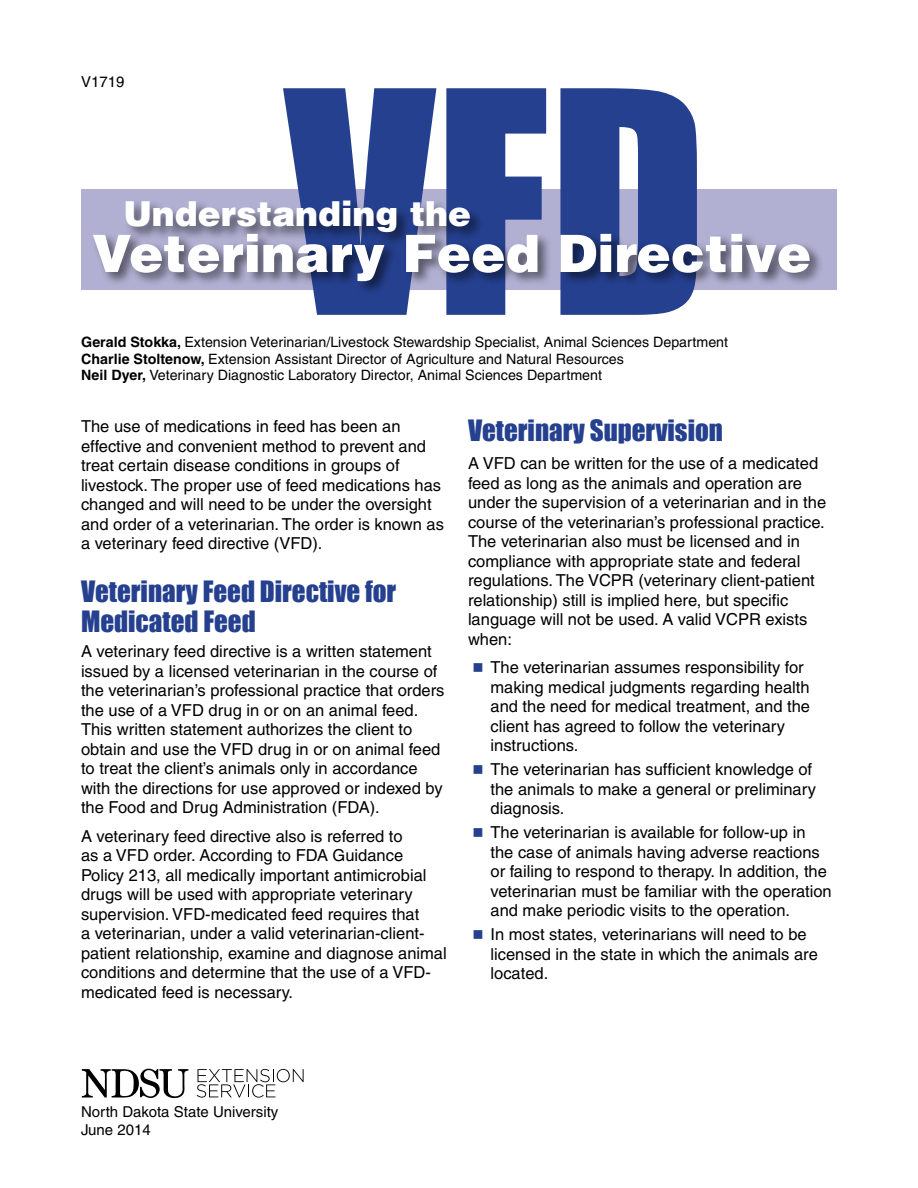
<style>
.page{position:relative;width:918px;height:1188px;background:#fff}
.page>*{position:absolute;margin:0;border:0;box-sizing:border-box;transform-origin:0 0}
.t1{font:286.65px "Impact";color:#25408f}
.t2{font:900 51.6px "Helvetica";color:#fff}
.t3{font:900 34.35px "Helvetica";color:#fff}
.t4{font:27px/30px "Impact";color:#25408f}
.t5{font:16.5px/19.5px "Helvetica";color:#000}
.t6{font:15px/18px "Helvetica";color:#000}
.t7{font:14.25px/16.5px "Helvetica";color:#000}
.s1{font-weight:700}
.s2{color:#25408f}
</style>
<div class="page">
<div style="left:81px;top:189px;width:756px;height:101px;background:#b1b0d2"></div>
<div style="left:92px;top:199px;width:732px;height:97px;background:#000;opacity:.5"></div>
<svg style="left:82px;top:1068px;width:106px;height:31px"></svg>
<svg style="left:197px;top:1069px;width:107px;height:29px"></svg>
<p class="t6" style="left:81px;top:73px;width:45px">V1719</p>
<h1 class="t1" style="left:285px;top:-20px;width:424px">VFD</h1>
<h3 class="t3" style="left:123px;top:191px;width:349px">Understanding the</h3>
<h2 class="t2" style="left:92px;top:220px;width:721px">Veterinary Feed Directive</h2>
<p class="t7" style="left:81px;top:334px;width:648px"><span class="s1">Gerald Stokka,</span> Extension Veterinarian/Livestock Stewardship Specialist, Animal Sciences Department<br><span class="s1">Charlie Stoltenow,</span> Extension Assistant Director of Agriculture and Natural Resources<br><span class="s1">Neil Dyer,</span> Veterinary Diagnostic Laboratory Director, Animal Sciences Department</p>
<p class="t5" style="left:81px;top:417px;width:365px">The use of medications in feed has been an effective and convenient method to prevent and treat certain disease conditions in groups of livestock. The proper use of feed medications has changed and will need to be under the oversight and order of a veterinarian. The order is known as a veterinary feed directive (VFD).</p>
<h3 class="t4" style="left:81px;top:575px;width:317px">Veterinary Feed Directive for<br>Medicated Feed</h3>
<p class="t5" style="left:81px;top:642px;width:365px">A veterinary feed directive is a written statement issued by a licensed veterinarian in the course of the veterinarian’s professional practice that orders the use of a VFD drug in or on an animal feed.<br>This written statement authorizes the client to obtain and use the VFD drug in or on animal feed to treat the client’s animals only in accordance with the directions for use approved or indexed by the Food and Drug Administration (FDA).</p>
<p class="t5" style="left:81px;top:826px;width:367px">A veterinary feed directive also is referred to<br>as a VFD order. According to FDA Guidance Policy 213, all medically important antimicrobial drugs will be used with appropriate veterinary supervision. VFD-medicated feed requires that<br>a veterinarian, under a valid veterinarian-client&shy;patient relationship, examine and diagnose animal conditions and determine that the use of a VFD&shy;medicated feed is necessary.</p>
<h3 class="t4" style="left:468px;top:414px;width:257px">Veterinary Supervision</h3>
<p class="t5" style="left:468px;top:454px;width:360px">A VFD can be written for the use of a medicated feed as long as the animals and operation are under the supervision of a veterinarian and in the course of the veterinarian’s professional practice.<br>The veterinarian also must be licensed and in compliance with appropriate state and federal regulations. The VCPR (veterinary client-patient relationship) still is implied here, but specific language will not be used. A valid VCPR exists when:</p>
<p class="t5" style="left:490px;top:658px;width:321px;text-indent:-18px"><span class="s2">■</span> The veterinarian assumes responsibility for making medical judgments regarding health and the need for medical treatment, and the client has agreed to follow the veterinary instructions.</p>
<p class="t5" style="left:490px;top:760px;width:327px;text-indent:-18px"><span class="s2">■</span> The veterinarian has sufficient knowledge of the animals to make a general or preliminary diagnosis.</p>
<p class="t5" style="left:490px;top:823px;width:343px;text-indent:-18px"><span class="s2">■</span> The veterinarian is available for follow-up in the case of animals having adverse reactions or failing to respond to therapy. In addition, the veterinarian must be familiar with the operation and make periodic visits to the operation.</p>
<p class="t5" style="left:490px;top:925px;width:329px;text-indent:-18px"><span class="s2">■</span> In most states, veterinarians will need to be licensed in the state in which the animals are located.</p>
<p class="t6" style="left:81px;top:1103px;width:199px">North Dakota State University<br>June 2014</p>
</div>
